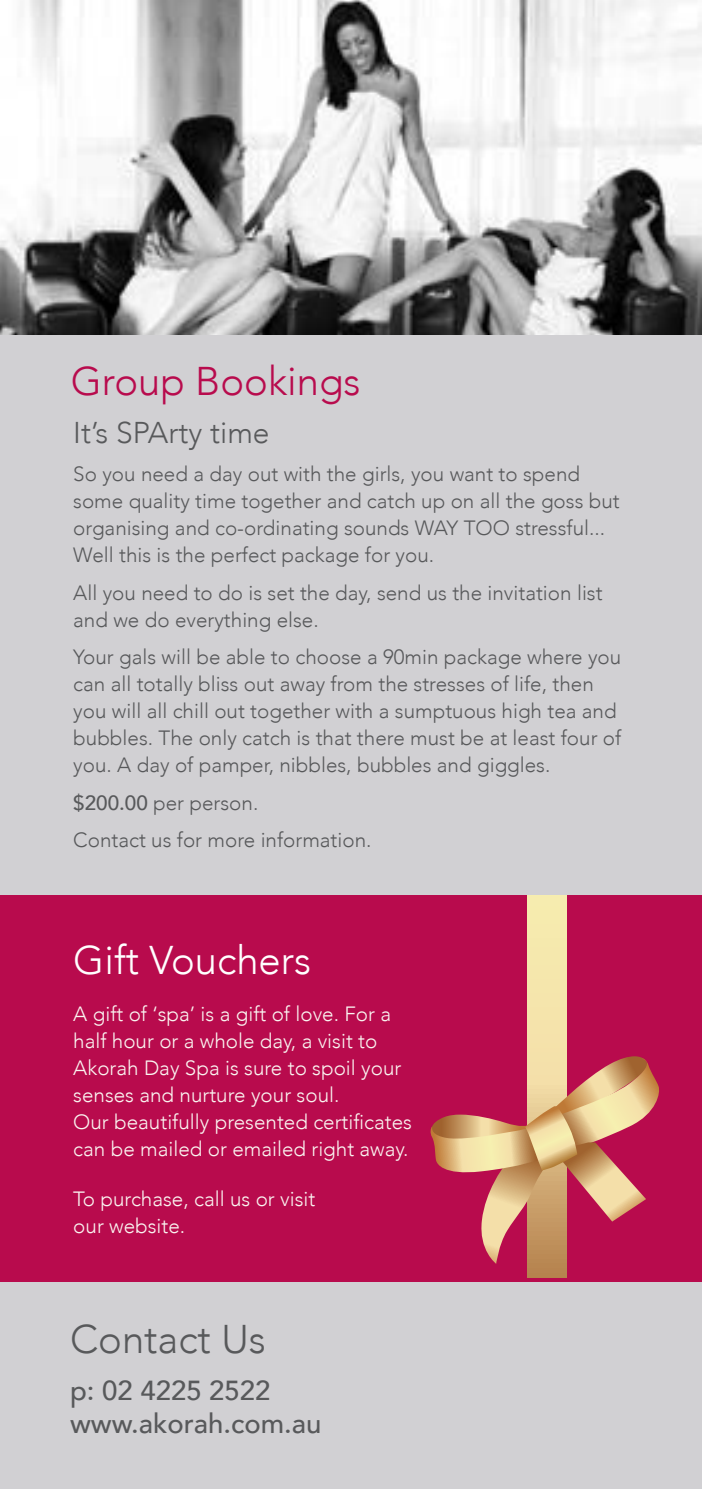
<style>
.page{position:relative;width:702px;height:1489px;background:#fff}
.page>*{position:absolute;margin:0;border:0;box-sizing:border-box;transform-origin:0 0}
.t1{font:300 40px "Avenir";color:#b80b4d}
.t2{font:300 40px "Avenir";color:#fff}
.t3{font:300 40px "Avenir";color:#58595b}
.t4{font:300 30px "Avenir";color:#58595b}
.t5{font:500 27.5px/33px "Avenir";color:#58595b}
.t6{font:300 20.5px/27px "Avenir";color:#58595b}
.t7{font:300 20.5px/27px "Avenir";color:#faf4f0}
.s1{font-weight:500}
</style>
<div class="page">
<div style="left:0;top:0;width:702px;height:1488px;background:#d1d0d3"></div>
<img style="left:0;top:0;width:702px;height:334px">
<div style="left:0;top:895px;width:702px;height:386px;background:#b80b4d"></div>
<svg style="left:527px;top:895px;width:39px;height:382px;background:#f0dea5"></svg>
<svg style="left:430px;top:1056px;width:229px;height:207px"></svg>
<h1 class="t1" style="left:71px;top:358px;width:291px">Group Bookings</h1>
<h2 class="t4" style="left:73px;top:415px;width:198px">It’s SPArty time</h2>
<p class="t6" style="left:73px;top:460px;width:548px">So you need a day out with the girls, you want to spend some quality time together and catch up on all the goss but organising and co-ordinating sounds WAY TOO stressful...<br>Well this is the perfect package for you.</p>
<p class="t6" style="left:73px;top:579px;width:531px">All you need to do is set the day, send us the invitation list and we do everything else.</p>
<p class="t6" style="left:73px;top:643px;width:549px">Your gals will be able to choose a 90min package where you can all totally bliss out away from the stresses of life, then you will all chill out together with a sumptuous high tea and bubbles. The only catch is that there must be at least four of you. A day of pamper, nibbles, bubbles and giggles.</p>
<p class="t6" style="left:73px;top:783px;width:300px;line-height:37.5px"><span class="s1">$200.00</span> per person.<br>Contact us for more information.</p>
<h1 class="t2" style="left:73px;top:936px;width:239px">Gift Vouchers</h1>
<p class="t7" style="left:73px;top:1000px;width:340px">A gift of ‘spa’ is a gift of love. For a half hour or a whole day, a visit to Akorah Day Spa is sure to spoil your senses and nurture your soul.<br>Our beautifully presented certificates can be mailed or emailed right away.</p>
<p class="t7" style="left:73px;top:1185px;width:243px">To purchase, call us or visit our website.</p>
<h1 class="t3" style="left:70px;top:1315px;width:197px">Contact Us</h1>
<h3 class="t5" style="left:70px;top:1372px;width:253px">p: 02 4225 2522 www.akorah.com.au</h3>
</div>
